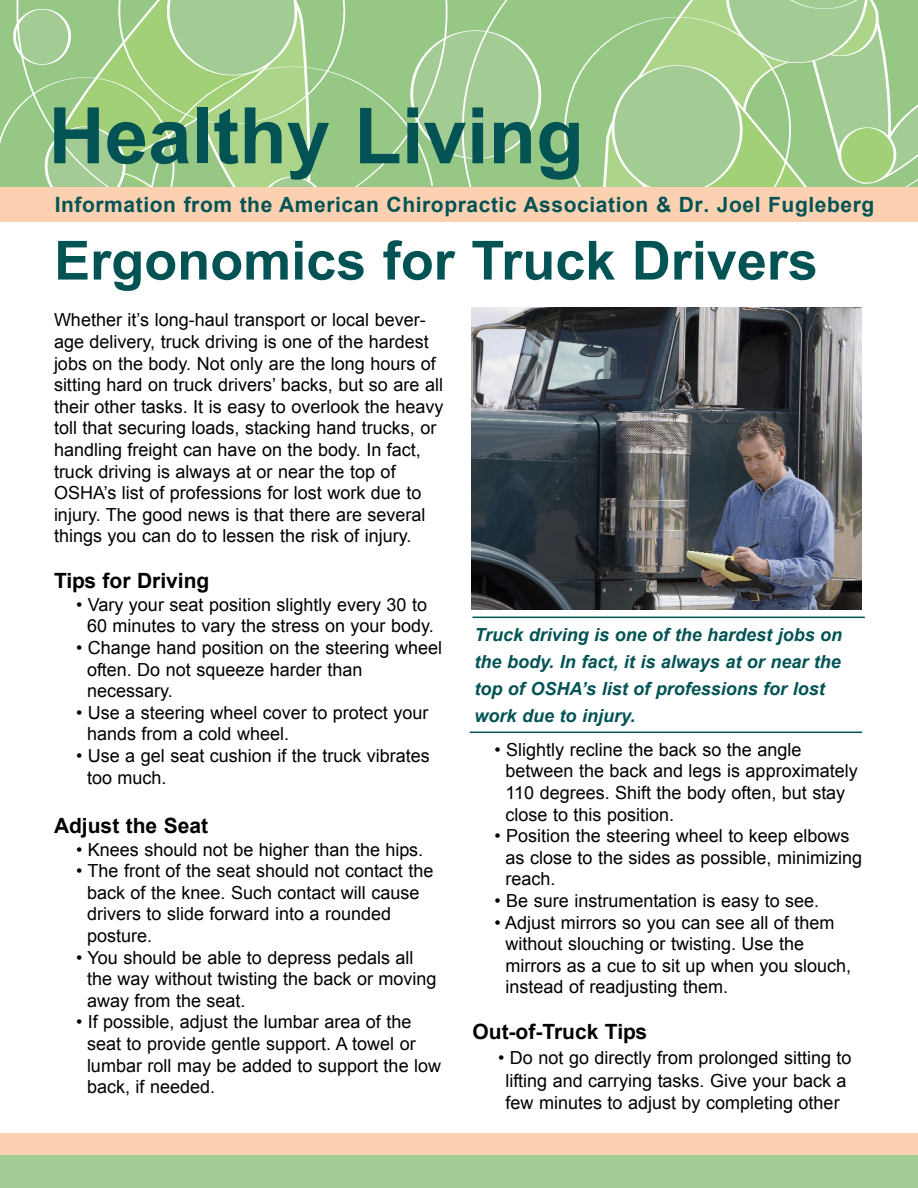
<style>
.page{position:relative;width:918px;height:1188px;background:#fff}
.page>*{position:absolute;margin:0;border:0;box-sizing:border-box;transform-origin:0 0}
.t1{font:700 78px "Arial";color:#035354}
.t2{font:700 54px "Arial";color:#035354}
.t3{font:700 21px "Arial";letter-spacing:.03em;color:#035354}
.t4{font:700 21px "Arial";color:#000}
.t5{font:18px/21.6px "Arial";color:#000}
.t6{font:italic 700 18px/27px "Arial";color:#035354}
</style>
<div class="page">
<div style="left:0;top:1149px;width:918px;height:39px;background:#a2cc94"></div>
<div style="left:0;top:1133px;width:918px;height:21px;background:#fbd1b1"></div>
<div style="left:0;top:187px;width:917px;height:35px;background:#fbd1b1"></div>
<svg style="left:561px;top:1px;width:356px;height:186px;background:#a4ce90"></svg>
<svg style="left:0;top:1px;width:545px;height:186px;background:#a2cd8d"></svg>
<img style="left:471px;top:307px;width:390px;height:302px">
<hr style="left:472px;top:617px;width:393px;height:1px;background:#035354">
<hr style="left:470px;top:732px;width:392px;height:1px;background:#035354">
<h1 class="t1" style="left:48px;top:93px;width:537px">Healthy Living</h1>
<p class="t3" style="left:55px;top:191px;width:821px">Information from the American Chiropractic Association &amp; Dr. Joel Fugleberg</p>
<h2 class="t2" style="left:54px;top:231px;width:765px">Ergonomics for Truck Drivers</h2>
<p class="t5" style="left:54px;top:309px;width:391px">Whether it’s long-haul transport or local bever&shy;age delivery, truck driving is one of the hardest jobs on the body. Not only are the long hours of sitting hard on truck drivers’ backs, but so are all their other tasks. It is easy to overlook the heavy toll that securing loads, stacking hand trucks, or handling freight can have on the body. In fact, truck driving is always at or near the top of OSHA’s list of professions for lost work due to injury. The good news is that there are several things you can do to lessen the risk of injury.</p>
<p class="t4" style="left:54px;top:569px;width:157px">Tips for Driving</p>
<p class="t5" style="left:87px;top:594px;width:348px;text-indent:-11px">• Vary your seat position slightly every 30 to<br>60 minutes to vary the stress on your body.</p>
<p class="t5" style="left:87px;top:637px;width:357px;text-indent:-11px">• Change hand position on the steering wheel often. Do not squeeze harder than necessary.</p>
<p class="t5" style="left:87px;top:702px;width:343px;text-indent:-11px">• Use a steering wheel cover to protect your hands from a cold wheel.</p>
<p class="t5" style="left:87px;top:745px;width:344px;text-indent:-11px">• Use a gel seat cushion if the truck vibrates too much.</p>
<p class="t4" style="left:54px;top:814px;width:156px">Adjust the Seat</p>
<p class="t5" style="left:76px;top:839px;width:349px">• Knees should not be higher than the hips.</p>
<p class="t5" style="left:87px;top:860px;width:348px;text-indent:-11px">• The front of the seat should not contact the back of the knee. Such contact will cause drivers to slide forward into a rounded posture.</p>
<p class="t5" style="left:87px;top:947px;width:351px;text-indent:-11px">• You should be able to depress pedals all the way without twisting the back or moving away from the seat.</p>
<p class="t5" style="left:87px;top:1011px;width:356px;text-indent:-11px">• If possible, adjust the lumbar area of the seat to provide gentle support. A towel or lumbar roll may be added to support the low back, if needed.</p>
<p class="t6" style="left:474px;top:621px;width:369px">Truck driving is one of the hardest jobs on the body. In fact, it is always at or near the top of OSHA’s list of professions for lost work due to injury.</p>
<p class="t5" style="left:506px;top:739px;width:354px;text-indent:-11px">• Slightly recline the back so the angle between the back and legs is approximately 110 degrees. Shift the body often, but stay close to this position.</p>
<p class="t5" style="left:506px;top:825px;width:358px;text-indent:-11px">• Position the steering wheel to keep elbows as close to the sides as possible, minimizing reach.</p>
<p class="t5" style="left:495px;top:890px;width:326px">• Be sure instrumentation is easy to see.</p>
<p class="t5" style="left:506px;top:912px;width:347px;text-indent:-11px">• Adjust mirrors so you can see all of them without slouching or twisting. Use the mirrors as a cue to sit up when you slouch, instead of readjusting them.</p>
<p class="t4" style="left:472px;top:1020px;width:176px">Out-of-Truck Tips</p>
<p class="t5" style="left:498px;top:1047px;width:355px;line-height:22.4px;text-align:center">• Do not go directly from prolonged sitting to lifting and carrying tasks. Give your back a few minutes to adjust by completing other</p>
</div>
